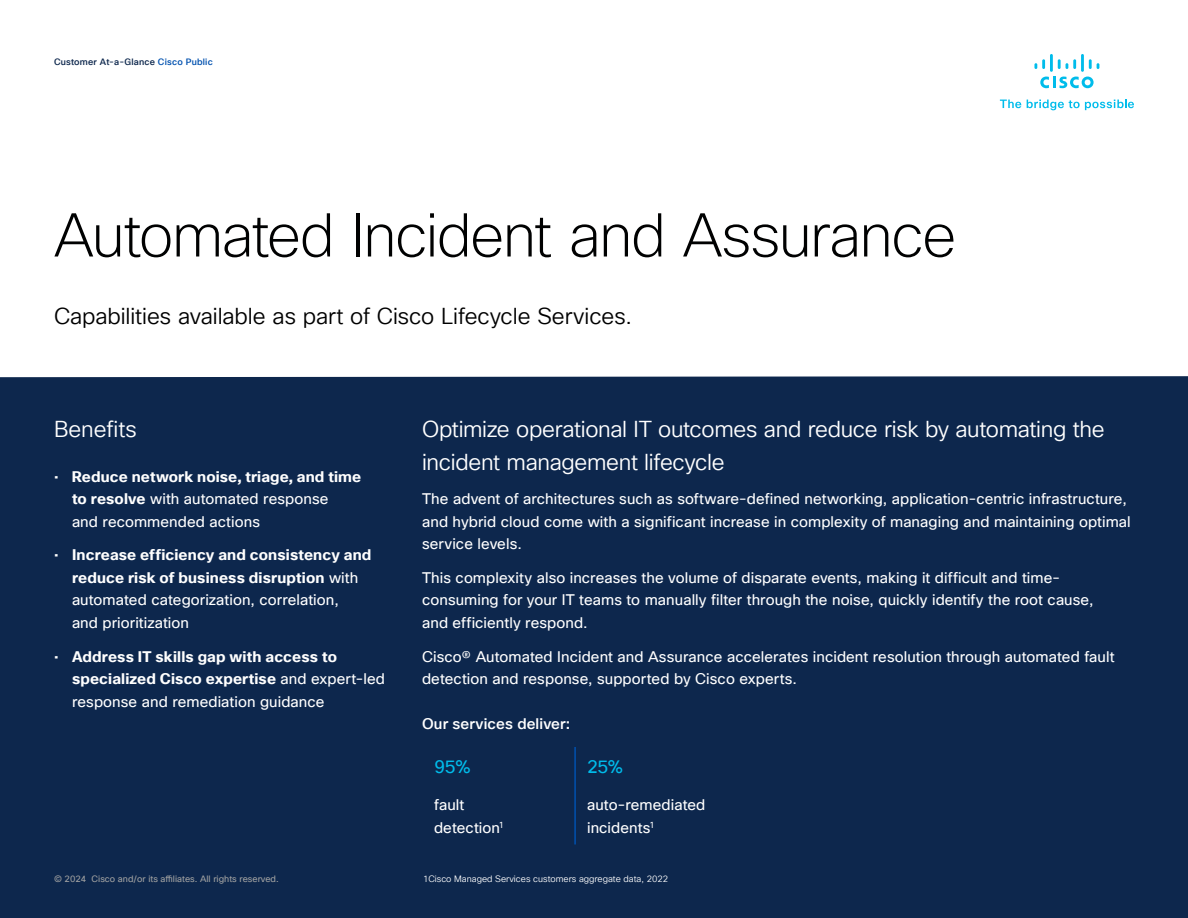
<style>
.page{position:relative;width:1188px;height:918px;background:#fff}
.page>*{position:absolute;margin:0;border:0;box-sizing:border-box;transform-origin:0 0}
.t1{font:200 60px "Cisco Sans TT";letter-spacing:-.025em;color:#000101}
.t2{font:22.5px/33.8px "Cisco Sans TT Light";letter-spacing:-.015em;color:#fff}
.t3{font:22.5px "Cisco Sans TT Light";letter-spacing:-.005em;color:#000}
.t4{font:18px "Cisco Sans TT";color:#00bceb}
.t5{font:15px/22.5px "Cisco Sans TT";letter-spacing:.005em;color:#fff}
.t6{font:700 15px/22.5px "Cisco Sans TT";letter-spacing:.01em;color:#fff}
.t7{font:500 15px "Cisco Sans TT";letter-spacing:.005em;color:#fff}
.t8{font:9px "Cisco Sans TT";color:#a0a1a1}
.t9{font:9px "Cisco Sans TT Light";color:#fff}
.t10{font:500 9px "Cisco Sans TT";letter-spacing:.02em;color:#0d274d}
.s1{color:#0051af}
.s2{font-weight:700}
.s3{font-weight:400}
</style>
<div class="page">
<svg style="left:1000px;top:100px;width:21px;height:8px"></svg>
<svg style="left:1027px;top:100px;width:107px;height:10px"></svg>
<svg style="left:1040px;top:77px;width:54px;height:11px"></svg>
<svg style="left:1089px;top:59px;width:10px;height:10px"></svg>
<hr style="left:1081px;top:54px;width:3px;height:18px;background:#00bceb">
<svg style="left:1058px;top:59px;width:18px;height:10px"></svg>
<hr style="left:1050px;top:54px;width:3px;height:18px;background:#00bceb">
<svg style="left:1034px;top:59px;width:11px;height:10px"></svg>
<div style="left:0;top:376px;width:1188px;height:542px;background:#0d274d"></div>
<div style="left:422px;top:747px;width:306px;height:97px;background:#0d274d"></div>
<hr style="left:574px;top:747px;width:2px;height:97px;background:#0051af">
<p class="t10" style="left:54px;top:56px;width:160px">Customer At-a-Glance <span class="s1">Cisco Public</span></p>
<h1 class="t1" style="left:54px;top:196px;width:904px">Automated Incident and Assurance</h1>
<h2 class="t3" style="left:54px;top:302px;width:580px">Capabilities available as part of Cisco Lifecycle Services.</h2>
<h2 class="t2" style="left:54px;top:412px;width:84px">Benefits</h2>
<p class="t5" style="left:72px;top:465px;width:291px;text-indent:-18px">• <span class="s2">Reduce network noise, triage, and time to resolve</span> with automated response<br>and recommended actions</p>
<p class="t6" style="left:72px;top:544px;width:301px;text-indent:-18px"><span class="s3">•</span> Increase efficiency and consistency and reduce risk of business disruption <span class="s3">with automated categorization, correlation,<br>and prioritization</span></p>
<p class="t6" style="left:72px;top:645px;width:315px;text-indent:-18px"><span class="s3">•</span> Address IT skills gap with access to specialized Cisco expertise <span class="s3">and expert-led response and remediation guidance</span></p>
<p class="t8" style="left:54px;top:873px;width:226px">© 2024 Cisco and/or its affiliates. All rights reserved.</p>
<h2 class="t2" style="left:422px;top:412px;width:684px">Optimize operational IT outcomes and reduce risk by automating the incident management lifecycle</h2>
<p class="t5" style="left:422px;top:488px;width:710px">The advent of architectures such as software-defined networking, application-centric infrastructure, and hybrid cloud come with a significant increase in complexity of managing and maintaining optimal service levels.</p>
<p class="t5" style="left:422px;top:567px;width:673px">This complexity also increases the volume of disparate events, making it difficult and time&shy;consuming for your IT teams to manually filter through the noise, quickly identify the root cause, and efficiently respond.</p>
<p class="t5" style="left:422px;top:645px;width:694px">Cisco® Automated Incident and Assurance accelerates incident resolution through automated fault detection and response, supported by Cisco experts.</p>
<p class="t7" style="left:422px;top:714px;width:150px">Our services deliver:</p>
<p class="t4" style="left:434px;top:755px;width:38px">95%</p>
<p class="t5" style="left:434px;top:794px;width:72px">fault detection<sup>1</sup></p>
<p class="t4" style="left:587px;top:755px;width:38px">25%</p>
<p class="t5" style="left:587px;top:794px;width:120px">auto-remediated incidents<sup>1</sup></p>
<p class="t9" style="left:423px;top:873px;width:247px">1Cisco Managed Services customers aggregate data, 2022</p>
</div>
